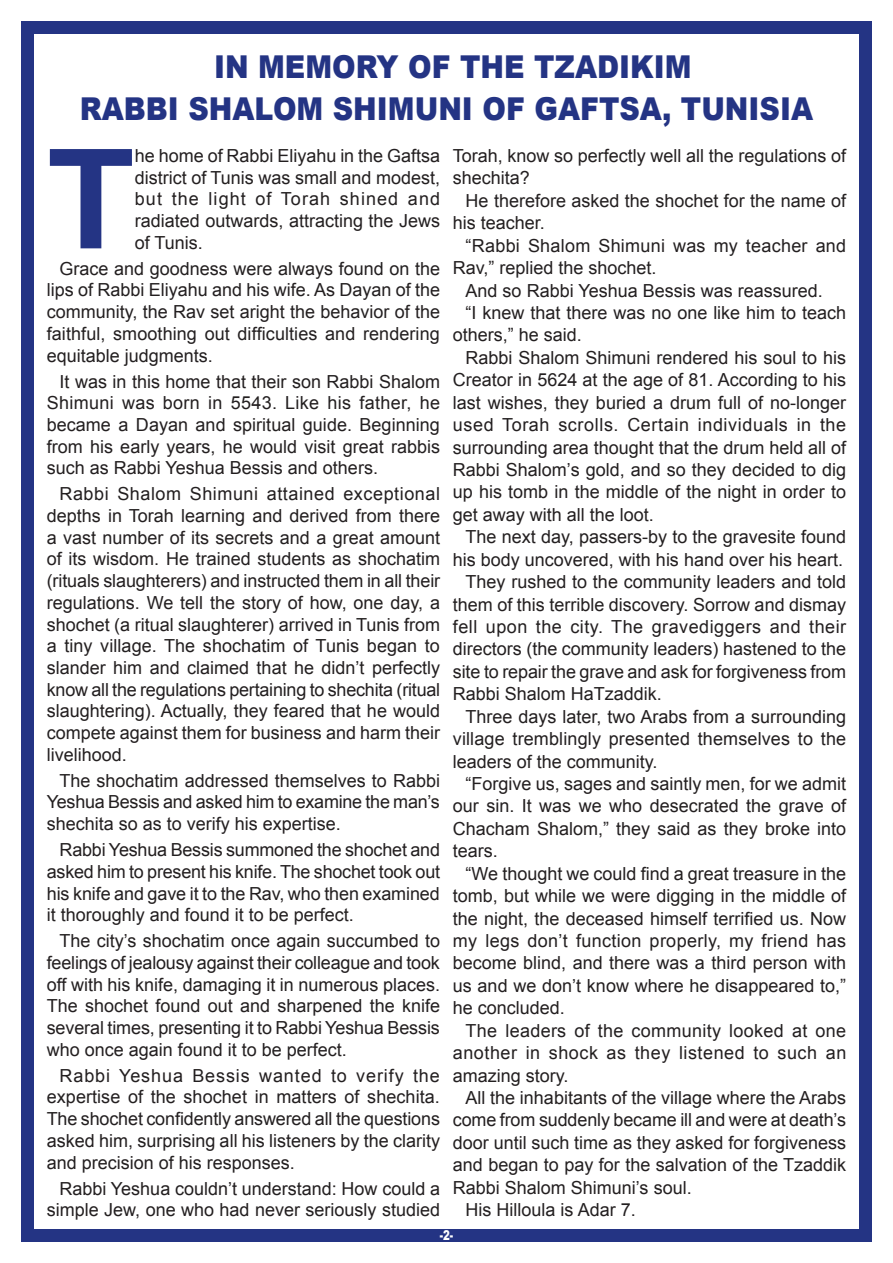
<style>
.page{position:relative;width:893px;height:1263px;background:#fff}
.page>*{position:absolute;margin:0;border:0;box-sizing:border-box;transform-origin:0 0}
.t1{font:700 138.75px "Arial";color:#243484;scale:1.04 1}
.t2{font:900 31.5px/42px "Arial";color:#243484;text-align:center;scale:.9 1}
.t3{font:18px/21.8px "Arial";color:#231f20;text-align:justify}
.t4{font:18px "Arial";letter-spacing:.03em;color:#231f20}
.t5{font:18px "Arial";letter-spacing:.035em;color:#231f20}
.t6{font:18px "Arial";letter-spacing:.02em;color:#231f20}
.t7{font:900 13.5px "Arial";color:#fff;scale:.75 1}
</style>
<div class="page">
<div style="left:21px;top:21px;width:851px;height:1221px;background:#243484"></div>
<div style="left:34px;top:34px;width:825px;height:1195px;background:#fff"></div>
<h2 class="t2" style="left:80px;top:44px;width:816px">IN MEMORY OF THE TZADIKIM<br>RABBI SHALOM SHIMUNI OF GAFTSA, TUNISIA</h2>
<h1 class="t1" style="left:47px;top:108px;width:86px">T</h1>
<p class="t3" style="left:135px;top:145px;width:307px">he home of Rabbi Eliyahu in the Gaftsa district of Tunis was small and modest, but the light of Torah shined and radiated outwards, attracting the Jews of Tunis.</p>
<p class="t3" style="left:47px;top:258px;width:395px;text-indent:13px">Grace and goodness were always found on the lips of Rabbi Eliyahu and his wife. As Dayan of the community, the Rav set aright the behavior of the faithful, smoothing out difficulties and rendering equitable judgments.</p>
<p class="t3" style="left:47px;top:370px;width:395px;text-indent:13px">It was in this home that their son Rabbi Shalom Shimuni was born in 5543. Like his father, he became a Dayan and spiritual guide. Beginning from his early years, he would visit great rabbis such as Rabbi Yeshua Bessis and others.</p>
<p class="t3" style="left:47px;top:483px;width:395px;text-indent:13px">Rabbi Shalom Shimuni attained exceptional depths in Torah learning and derived from there a vast number of its secrets and a great amount of its wisdom. He trained students as shochatim (rituals slaughterers) and instructed them in all their regulations. We tell the story of how, one day, a shochet (a ritual slaughterer) arrived in Tunis from a tiny village. The shochatim of Tunis began to slander him and claimed that he didn’t perfectly know all the regulations pertaining to shechita (ritual slaughtering). Actually, they feared that he would compete against them for business and harm their livelihood.</p>
<p class="t3" style="left:47px;top:770px;width:395px;text-indent:13px">The shochatim addressed themselves to Rabbi Yeshua Bessis and asked him to examine the man’s shechita so as to verify his expertise.</p>
<p class="t3" style="left:47px;top:839px;width:395px;text-indent:13px">Rabbi Yeshua Bessis summoned the shochet and asked him to present his knife. The shochet took out his knife and gave it to the Rav, who then examined it thoroughly and found it to be perfect.</p>
<p class="t3" style="left:47px;top:930px;width:395px;text-indent:13px">The city’s shochatim once again succumbed to feelings of jealousy against their colleague and took off with his knife, damaging it in numerous places.<br>The shochet found out and sharpened the knife several times, presenting it to Rabbi Yeshua Bessis who once again found it to be perfect.</p>
<p class="t3" style="left:47px;top:1065px;width:395px;text-indent:13px">Rabbi Yeshua Bessis wanted to verify the expertise of the shochet in matters of shechita.<br>The shochet confidently answered all the questions asked him, surprising all his listeners by the clarity and precision of his responses.</p>
<p class="t3" style="left:47px;top:1177px;width:395px;text-align:right">Rabbi Yeshua couldn’t understand: How could a simple Jew, one who had never seriously studied</p>
<p class="t3" style="left:453px;top:145px;width:395px;line-height:22.5px">Torah, know so perfectly well all the regulations of shechita?</p>
<p class="t3" style="left:453px;top:189px;width:395px;line-height:22.5px;text-indent:13px">He therefore asked the shochet for the name of his teacher.</p>
<p class="t3" style="left:453px;top:234px;width:395px;line-height:22.5px;text-indent:13px">“Rabbi Shalom Shimuni was my teacher and<br>Rav,” replied the shochet.</p>
<p class="t3" style="left:466px;top:279px;width:359px">And so Rabbi Yeshua Bessis was reassured.</p>
<p class="t3" style="left:466px;top:302px;width:382px">“I knew that there was no one like him to teach</p>
<p class="t3" style="left:453px;top:324px;width:131px">others,” he said.</p>
<p class="t3" style="left:466px;top:347px;width:382px">Rabbi Shalom Shimuni rendered his soul to his</p>
<p class="t3" style="left:453px;top:369px;width:395px">Creator in 5624 at the age of 81. According to his</p>
<p class="t3" style="left:453px;top:392px;width:395px">last wishes, they buried a drum full of no-longer</p>
<p class="t5" style="left:453px;top:413px;width:395px">used Torah scrolls. Certain individuals in the</p>
<p class="t3" style="left:453px;top:436px;width:395px">surrounding area thought that the drum held all of</p>
<p class="t3" style="left:453px;top:459px;width:395px">Rabbi Shalom’s gold, and so they decided to dig</p>
<p class="t3" style="left:453px;top:481px;width:395px">up his tomb in the middle of the night in order to</p>
<p class="t3" style="left:453px;top:504px;width:203px">get away with all the loot.</p>
<p class="t3" style="left:466px;top:526px;width:382px">The next day, passers-by to the gravesite found</p>
<p class="t3" style="left:453px;top:549px;width:392px">his body uncovered, with his hand over his heart.</p>
<p class="t3" style="left:466px;top:571px;width:382px">They rushed to the community leaders and told</p>
<p class="t3" style="left:453px;top:593px;width:395px">them of this terrible discovery. Sorrow and dismay</p>
<p class="t4" style="left:453px;top:615px;width:395px">fell upon the city. The gravediggers and their</p>
<p class="t3" style="left:453px;top:638px;width:395px">directors (the community leaders) hastened to the</p>
<p class="t3" style="left:453px;top:661px;width:395px">site to repair the grave and ask for forgiveness from</p>
<p class="t3" style="left:453px;top:683px;width:211px">Rabbi Shalom HaTzaddik.</p>
<p class="t3" style="left:466px;top:706px;width:382px">Three days later, two Arabs from a surrounding</p>
<p class="t3" style="left:453px;top:728px;width:395px">village tremblingly presented themselves to the</p>
<p class="t3" style="left:453px;top:750px;width:206px">leaders of the community.</p>
<p class="t3" style="left:466px;top:773px;width:382px">“Forgive us, sages and saintly men, for we admit</p>
<p class="t3" style="left:453px;top:795px;width:395px">our sin. It was we who desecrated the grave of</p>
<p class="t3" style="left:453px;top:818px;width:395px">Chacham Shalom,” they said as they broke into</p>
<p class="t3" style="left:453px;top:840px;width:47px">tears.</p>
<p class="t3" style="left:466px;top:863px;width:382px">“We thought we could find a great treasure in the</p>
<p class="t3" style="left:453px;top:885px;width:395px">tomb, but while we were digging in the middle of</p>
<p class="t3" style="left:453px;top:907px;width:395px">the night, the deceased himself terrified us. Now</p>
<p class="t6" style="left:453px;top:929px;width:395px">my legs don’t function properly, my friend has</p>
<p class="t3" style="left:453px;top:952px;width:395px">become blind, and there was a third person with</p>
<p class="t3" style="left:453px;top:975px;width:395px">us and we don’t know where he disappeared to,”</p>
<p class="t3" style="left:453px;top:997px;width:114px">he concluded.</p>
<p class="t3" style="left:466px;top:1020px;width:382px">The leaders of the community looked at one</p>
<p class="t4" style="left:453px;top:1041px;width:395px">another in shock as they listened to such an</p>
<p class="t3" style="left:453px;top:1064px;width:117px">amazing story.</p>
<p class="t3" style="left:466px;top:1087px;width:382px">All the inhabitants of the village where the Arabs</p>
<p class="t3" style="left:453px;top:1109px;width:395px">come from suddenly became ill and were at death’s</p>
<p class="t3" style="left:453px;top:1132px;width:395px">door until such time as they asked for forgiveness</p>
<p class="t3" style="left:453px;top:1154px;width:395px">and began to pay for the salvation of the Tzaddik</p>
<p class="t3" style="left:453px;top:1177px;width:240px">Rabbi Shalom Shimuni’s soul.</p>
<p class="t3" style="left:466px;top:1199px;width:172px">His Hilloula is Adar 7.</p>
<p class="t7" style="left:440px;top:1225px;width:19px">-2-</p>
</div>
